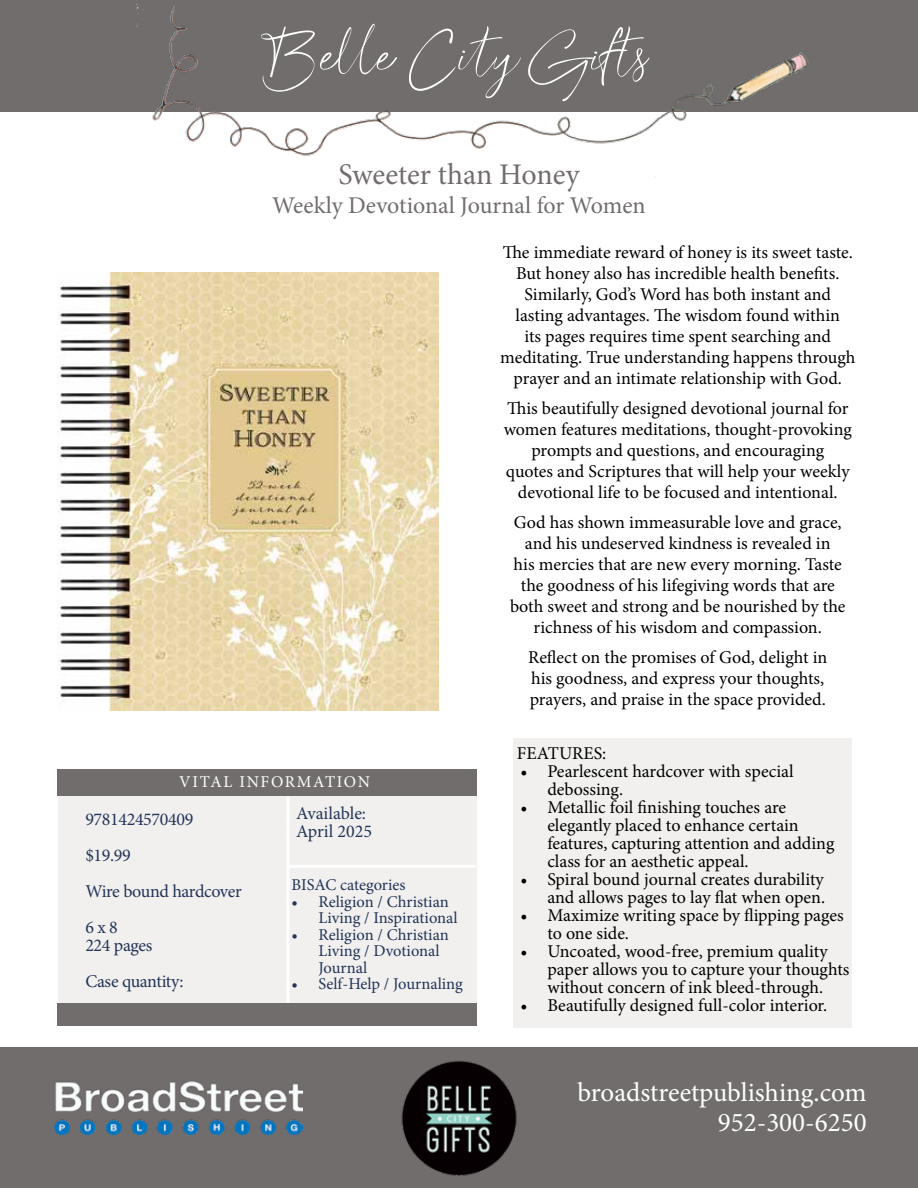
<style>
.page{position:relative;width:918px;height:1188px;background:#fff}
.page>*{position:absolute;margin:0;border:0;box-sizing:border-box;transform-origin:0 0}
.t1{font:54px "Australia";color:#fff}
.t2{font:30px "Minion Pro";letter-spacing:-.005em;color:#716d6c}
.t3{font:27px/29.5px "Minion Pro";color:#fff;text-align:right}
.t4{font:24px "Minion Pro";letter-spacing:-.005em;color:#716d6c}
.t5{font:18px/21px "Minion Pro";color:#000}
.t6{font:18px/36px "Minion Pro";letter-spacing:-.02em;color:#223457}
.t7{font:18px/18px "Minion Pro";color:#223457}
.t8{font:16.5px/16.5px "Minion Pro";color:#223457}
.t9{font:16.5px "Minion Pro";letter-spacing:.1em;color:#fff}
</style>
<div class="page">
<div style="left:0;top:1048px;width:918px;height:140px;background:#716d6c"></div>
<img style="left:54px;top:1082px;width:248px;height:52px">
<img style="left:401px;top:1060px;width:116px;height:116px">
<div style="left:0;top:0;width:918px;height:112px;background:#716d6c"></div>
<img style="left:136px;top:6px;width:673px;height:171px">
<div style="left:58px;top:774px;width:419px;height:252px;background:#f1f0ef"></div>
<div style="left:57px;top:769px;width:420px;height:27px;background:#716d6c"></div>
<hr style="left:288px;top:865px;width:188px;height:3px;background:#fff">
<div style="left:57px;top:1003px;width:420px;height:23px;background:#716d6c"></div>
<hr style="left:286px;top:797px;width:4px;height:206px;background:#fff">
<div style="left:513px;top:738px;width:338px;height:289px;background:#f1f0ef"></div>
<img style="left:57px;top:273px;width:382px;height:438px">
<h1 class="t1" style="left:269px;top:35px;width:381px">Belle City Gifts</h1>
<h2 class="t2" style="left:339px;top:155px;width:242px">Sweeter than Honey</h2>
<h3 class="t4" style="left:272px;top:189px;width:375px">Weekly Devotional Journal for Women</h3>
<p class="t5" style="left:500px;top:242px;width:357px;text-align:center">The immediate reward of honey is its sweet taste.<br>But honey also has incredible health benefits.<br>Similarly, God’s Word has both instant and lasting advantages. The wisdom found within<br>its pages requires time spent searching and meditating. True understanding happens through prayer and an intimate relationship with God.</p>
<p class="t5" style="left:504px;top:398px;width:350px;text-align:center">This beautifully designed devotional journal for women features meditations, thought-provoking prompts and questions, and encouraging<br>quotes and Scriptures that will help your weekly devotional life to be focused and intentional.</p>
<p class="t5" style="left:510px;top:512px;width:337px;text-align:center">God has shown immeasurable love and grace, and his undeserved kindness is revealed in<br>his mercies that are new every morning. Taste the goodness of his lifegiving words that are both sweet and strong and be nourished by the richness of his wisdom and compassion.</p>
<p class="t5" style="left:528px;top:647px;width:301px">Reflect on the promises of God, delight in his goodness, and express your thoughts, prayers, and praise in the space provided.</p>
<p class="t9" style="left:179px;top:771px;width:192px">VITAL INFORMATION</p>
<p class="t6" style="left:85px;top:802px;width:158px">9781424570409 $19.99<br>Wire bound hardcover<br>6 x 8</p>
<p class="t6" style="left:85px;top:928px;width:100px">224 pages<br>Case quantity:</p>
<p class="t7" style="left:296px;top:804px;width:77px">Available:<br>April 2025</p>
<p class="t8" style="left:291px;top:877px;width:116px">BISAC categories</p>
<p class="t8" style="left:318px;top:893px;width:141px;text-indent:-27px">• Religion / Christian<br>Living / Inspirational</p>
<p class="t8" style="left:318px;top:926px;width:132px;text-indent:-27px">• Religion / Christian<br>Living / Dvotional<br>Journal</p>
<p class="t8" style="left:291px;top:976px;width:173px">• Self-Help / Journaling</p>
<p class="t5" style="left:517px;top:743px;width:91px">FEATURES:</p>
<p class="t5" style="left:547px;top:763px;width:248px;line-height:18px;text-indent:-27px">• Pearlescent hardcover with special debossing.</p>
<p class="t5" style="left:547px;top:799px;width:289px;line-height:18px;text-indent:-27px">• Metallic foil finishing touches are elegantly placed to enhance certain features, capturing attention and adding class for an aesthetic appeal.</p>
<p class="t5" style="left:520px;top:871px;width:306px;line-height:18px;text-align:right">• Spiral bound journal creates durability and allows pages to lay flat when open.</p>
<p class="t5" style="left:547px;top:907px;width:298px;line-height:18px;text-indent:-27px">• Maximize writing space by flipping pages to one side.</p>
<p class="t5" style="left:547px;top:943px;width:304px;line-height:18px;text-indent:-27px">• Uncoated, wood-free, premium quality paper allows you to capture your thoughts without concern of ink bleed-through.</p>
<p class="t5" style="left:520px;top:995px;width:308px">• Beautifully designed full-color interior.</p>
<h3 class="t3" style="left:577px;top:1078px;width:291px">broadstreetpublishing.com<br>952-300-6250</h3>
</div>
